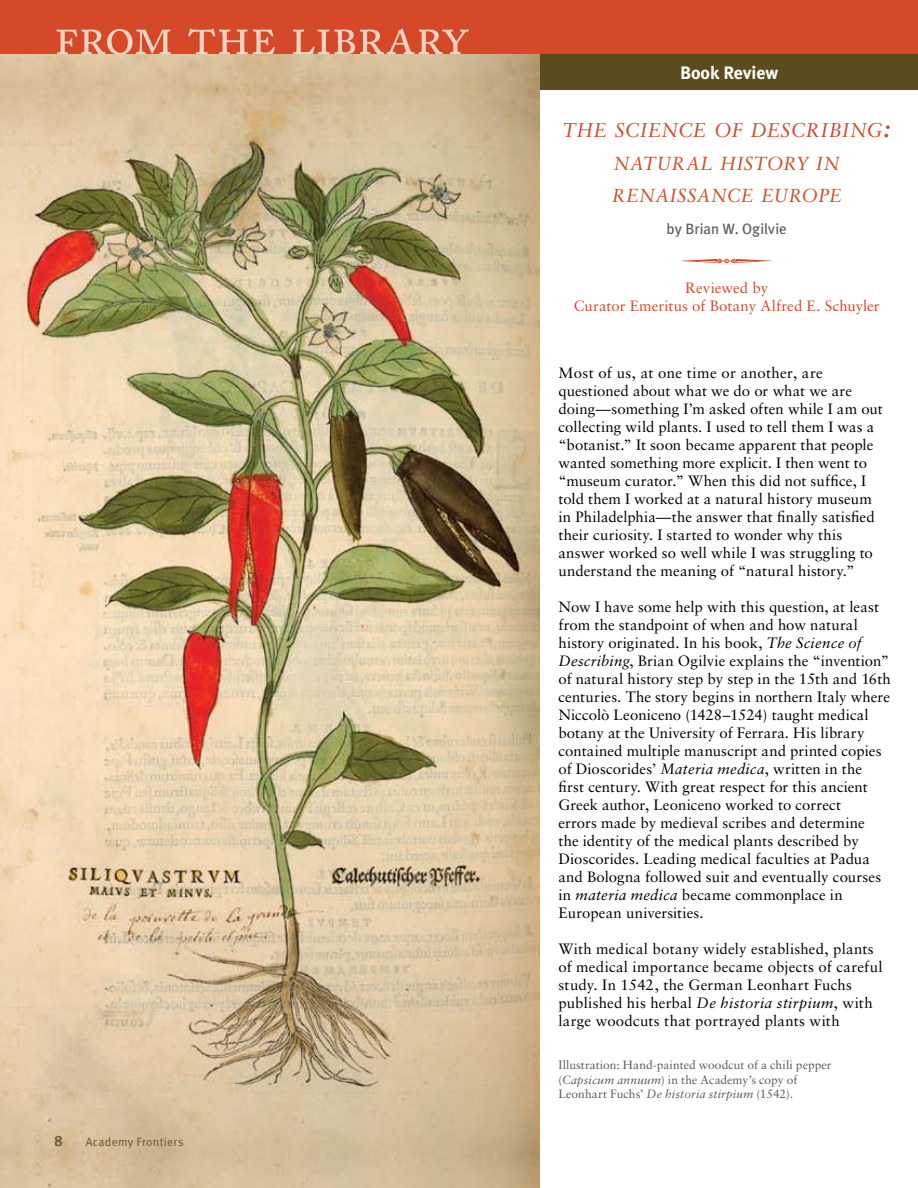
<style>
.page{position:relative;width:918px;height:1188px;background:#fff}
.page>*{position:absolute;margin:0;border:0;box-sizing:border-box;transform-origin:0 0}
.t1{font:54px "Adobe Caslon Pro";letter-spacing:-.015em;color:#f3d4c3}
.t2{font:italic 19.95px "Sabon";letter-spacing:.015em;color:#d54929}
.t3{font:italic 18.9px/32.4px "Sabon";letter-spacing:.02em;color:#d54929}
.t4{font:700 18px "Meta Plus";color:#fff}
.t5{font:15px/18px "Sabon";letter-spacing:.005em;color:#000}
.t6{font:15px/18px "Sabon";letter-spacing:.005em;color:#d54929;text-align:center}
.t7{font:15px "Meta Plus";letter-spacing:.005em;color:#58595b}
.t8{font:700 15px "Meta Plus";color:#75623b}
.t9{font:12px/14.4px "Sabon";letter-spacing:.005em;color:#58595b}
.t10{font:12px "Meta Plus";letter-spacing:.025em;color:#75623b}
.s1{font-size:28.5px}
.s2{font-style:italic}
</style>
<div class="page">
<div style="left:537px;top:54px;width:381px;height:36px;background:#5c4b1f"></div>
<img style="left:0;top:54px;width:540px;height:1134px">
<div style="left:0;top:0;width:918px;height:54px;background:#d54929"></div>
<h1 class="t1" style="left:54px;top:4px;width:416px">from the library</h1>
<p class="t8" style="left:54px;top:1132px;width:10px">8</p>
<p class="t10" style="left:86px;top:1135px;width:99px">Academy Frontiers</p>
<p class="t4" style="left:680px;top:62px;width:100px">Book Review</p>
<h2 class="t2" style="left:562px;top:119px;width:330px">THE SCIENCE OF DESCRIBING<span class="s1">:</span></h2>
<p class="t3" style="left:612px;top:147px;width:231px">NATURAL HISTORY IN<br>RENAISSANCE EUROPE</p>
<p class="t7" style="left:667px;top:220px;width:122px">by Brian W. Ogilvie</p>
<p class="t6" style="left:574px;top:278px;width:308px">Reviewed by<br>Curator Emeritus of Botany Alfred E. Schuyler</p>
<p class="t5" style="left:558px;top:364px;width:326px">Most of us, at one time or another, are questioned about what we do or what we are doing—something I’m asked often while I am out collecting wild plants. I used to tell them I was a “botanist.” It soon became apparent that people wanted something more explicit. I then went to “museum curator.” When this did not suffice, I told them I worked at a natural history museum in Philadelphia—the answer that finally satisfied their curiosity. I started to wonder why this answer worked so well while I was struggling to understand the meaning of “natural history.”</p>
<p class="t5" style="left:558px;top:598px;width:334px">Now I have some help with this question, at least from the standpoint of when and how natural history originated. In his book, <span class="s2">The Science of Describing</span>, Brian Ogilvie explains the “invention” of natural history step by step in the 15th and 16th centuries. The story begins in northern Italy where Niccolò Leoniceno (1428–1524) taught medical botany at the University of Ferrara. His library contained multiple manuscript and printed copies of Dioscorides’ <span class="s2">Materia medica</span>, written in the first century. With great respect for this ancient Greek author, Leoniceno worked to correct<br>errors made by medieval scribes and determine<br>the identity of the medical plants described by Dioscorides. Leading medical faculties at Padua and Bologna followed suit and eventually courses in <span class="s2">materia medica</span> became commonplace in European universities.</p>
<p class="t5" style="left:558px;top:940px;width:326px">With medical botany widely established, plants of medical importance became objects of careful study. In 1542, the German Leonhart Fuchs published his herbal <span class="s2">De historia stirpium</span>, with large woodcuts that portrayed plants with</p>
<p class="t9" style="left:558px;top:1058px;width:275px">Illustration: Hand-painted woodcut of a chili pepper (<span class="s2">Capsicum annuum</span>) in the Academy’s copy of<br>Leonhart Fuchs’ <span class="s2">De historia stirpium</span> (1542).</p>
</div>
